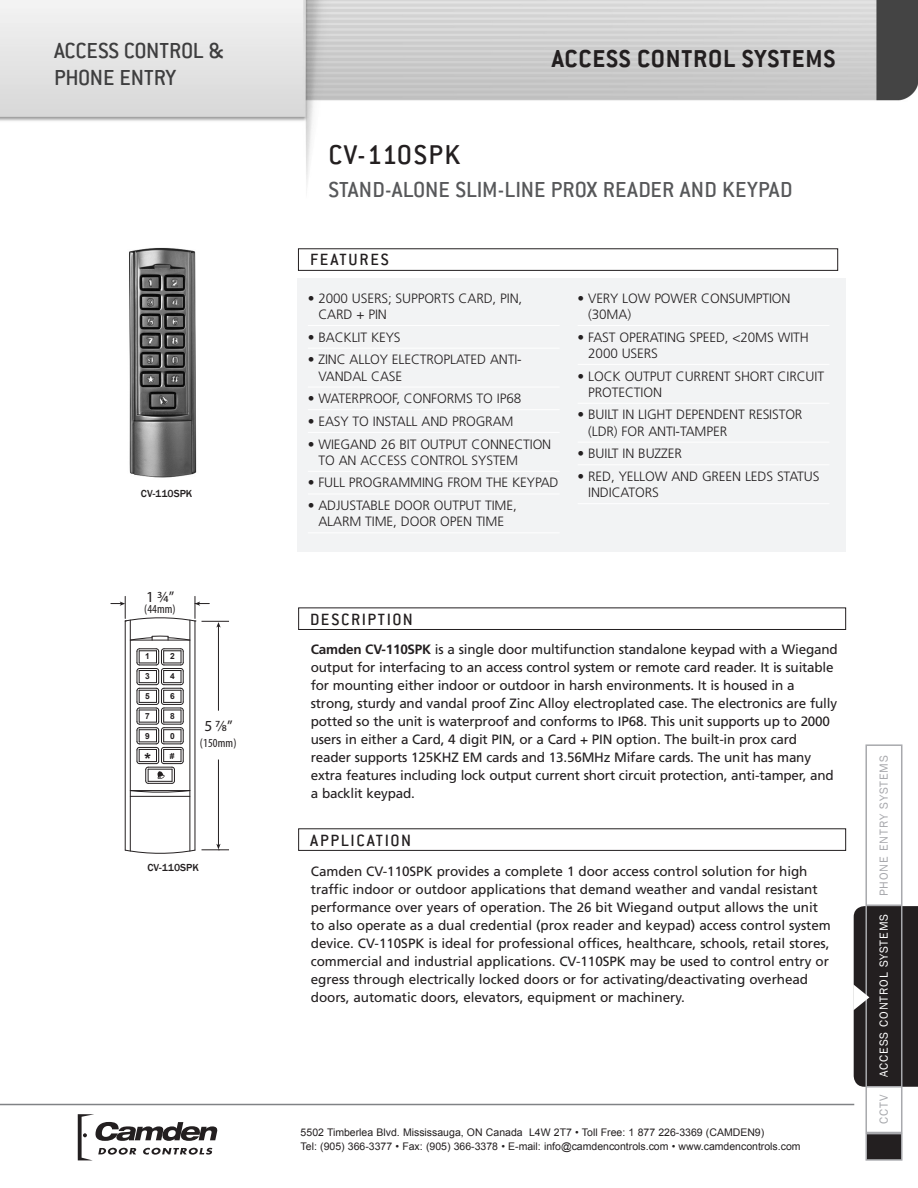
<style>
.page{position:relative;width:918px;height:1188px;background:#fff}
.page>*{position:absolute;margin:0;border:0;box-sizing:border-box;transform-origin:0 0}
.N-SS-H1{font:500 30px "Conduit ITC";letter-spacing:.05em;color:#231f20}
.N-SS-H_Top_page{font:700 27px "Conduit ITC";letter-spacing:.03em;color:#231f20}
.N-SS-H2__80_GRAY{font:500 24px "Conduit ITC";letter-spacing:.01em;color:#57585a}
.t1{font:500 24px/27px "Conduit ITC";letter-spacing:-.01em;color:#3e3e3f}
.N-SS-H3__inside_whit{font:500 18px "Conduit ITC";letter-spacing:.09em;color:#231f20}
.t2{font:700 16.8px "Arial";color:#231f20}
.t3{font:15.45px "Myriad Pro";color:#231f20}
.N-SS-Body_Text{font:13.5px/18px "Frutiger";letter-spacing:-.015em;color:#231f20}
.N-SS-Specifiactions{font:300 13.5px/16.2px "Frutiger";letter-spacing:-.01em;color:#231f20}
.t4{font:condensed 12.3px "Myriad Pro";letter-spacing:.01em;color:#231f20}
.t5{font:12px "Franklin Gothic";letter-spacing:.075em;color:#a8a9ad}
.t6{font:12px "Franklin Gothic";letter-spacing:.075em;color:#fff}
.t7{font:10.5px/13.5px "Arial";color:#231f20}
.N-SS-Image_Descripti{font:500 10.5px "Franklin Gothic";color:#231f20}
.t8{font:700 8.4px "Arial";color:#231f20}
.s1{font-weight:700}
</style>
<div class="page">
<img style="left:0;top:0;width:918px;height:185px">
<div style="left:866px;top:1134px;width:36px;height:26px;background:#231f20"></div>
<div style="left:865px;top:1133px;width:38px;height:28px;border:2px solid #a8a9ad"></div>
<hr style="left:867px;top:1086px;width:34px;height:2px;background:#a8a9ad">
<div style="left:865px;top:744px;width:37px;height:389px;border:2px solid #a8a9ad"></div>
<svg style="left:853px;top:906px;width:65px;height:181px;background:#302c2e"></svg>
<svg style="left:78px;top:1114px;width:140px;height:46px"></svg>
<hr style="left:0;top:1104px;width:854px;height:1px;background:#808285">
<div style="left:298px;top:248px;width:540px;height:23px;border:1px solid #231f20"></div>
<hr style="left:867px;top:904px;width:34px;height:2px;background:#a8a9ad">
<div style="left:297px;top:279px;width:549px;height:273px;background:#f2f3f4"></div>
<div style="left:298px;top:828px;width:548px;height:23px;border:1px solid #231f20"></div>
<hr style="left:308px;top:325px;width:252px;height:1px;background:#fff">
<hr style="left:308px;top:348px;width:252px;height:1px;background:#fff">
<hr style="left:308px;top:387px;width:252px;height:1px;background:#fff">
<hr style="left:308px;top:409px;width:252px;height:1px;background:#fff">
<hr style="left:308px;top:432px;width:252px;height:1px;background:#fff">
<hr style="left:308px;top:471px;width:252px;height:1px;background:#fff">
<hr style="left:308px;top:494px;width:252px;height:1px;background:#fff">
<hr style="left:308px;top:532px;width:252px;height:1px;background:#fff">
<hr style="left:578px;top:325px;width:251px;height:1px;background:#fff">
<hr style="left:578px;top:364px;width:251px;height:1px;background:#fff">
<hr style="left:578px;top:403px;width:251px;height:1px;background:#fff">
<hr style="left:578px;top:442px;width:251px;height:1px;background:#fff">
<hr style="left:578px;top:464px;width:251px;height:1px;background:#fff">
<hr style="left:578px;top:503px;width:251px;height:1px;background:#fff">
<div style="left:298px;top:608px;width:548px;height:22px;border:1px solid #231f20"></div>
<hr style="left:218px;top:760px;width:1px;height:87px;background:#231f20">
<hr style="left:218px;top:625px;width:1px;height:86px;background:#231f20">
<svg style="left:202px;top:844px;width:27px;height:7px"></svg>
<hr style="left:195px;top:621px;width:1px;height:229px;background:#231f20">
<hr style="left:125px;top:621px;width:1px;height:229px;background:#231f20">
<svg style="left:124px;top:849px;width:72px;height:5px"></svg>
<hr style="left:190px;top:620px;width:1px;height:231px;background:#231f20">
<hr style="left:130px;top:620px;width:1px;height:231px;background:#231f20">
<svg style="left:129px;top:636px;width:62px;height:5px"></svg>
<svg style="left:129px;top:790px;width:62px;height:3px"></svg>
<hr style="left:130px;top:796px;width:60px;height:1px;background:#231f20">
<svg style="left:111px;top:596px;width:118px;height:32px"></svg>
<svg style="left:136px;top:648px;width:48px;height:136px"></svg>
<img style="left:129px;top:247px;width:68px;height:231px">
<h3 class="t1" style="left:54px;top:37px;width:171px">ACCESS CONTROL &amp;<br>PHONE ENTRY</h3>
<p class="N-SS-Image_Descripti" style="left:141px;top:487px;width:53px">CV-110SPK</p>
<p class="t3" style="left:146px;top:587px;width:30px">1 ¾”</p>
<p class="t4" style="left:144px;top:601px;width:33px">(44mm)</p>
<p class="t8" style="left:145px;top:651px;width:6px">1</p>
<p class="t8" style="left:170px;top:651px;width:6px">2</p>
<p class="t8" style="left:145px;top:671px;width:6px">3</p>
<p class="t8" style="left:170px;top:671px;width:6px">4</p>
<p class="t8" style="left:145px;top:691px;width:6px">5</p>
<p class="t8" style="left:170px;top:691px;width:6px">6</p>
<p class="t8" style="left:145px;top:710px;width:6px">7</p>
<p class="t8" style="left:170px;top:710px;width:6px">8</p>
<p class="t8" style="left:145px;top:730px;width:6px">9</p>
<p class="t8" style="left:170px;top:730px;width:6px">0</p>
<p class="t2" style="left:145px;top:748px;width:32px">* <sup>#</sup></p>
<p class="t3" style="left:204px;top:717px;width:30px">5 7⁄8”</p>
<p class="t4" style="left:200px;top:735px;width:38px">(150mm)</p>
<p class="N-SS-Image_Descripti" style="left:147px;top:861px;width:53px">CV-110SPK</p>
<p class="N-SS-H1" style="left:328px;top:137px;width:133px">CV-110SPK</p>
<p class="N-SS-H_Top_page" style="left:552px;top:43px;width:285px">ACCESS CONTROL SYSTEMS</p>
<p class="N-SS-H2__80_GRAY" style="left:328px;top:176px;width:466px">STAND-ALONE SLIM-LINE PROX READER AND KEYPAD</p>
<h3 class="N-SS-H3__inside_whit" style="left:310px;top:250px;width:80px">FEATURES</h3>
<p class="N-SS-Specifiactions" style="left:318px;top:290px;width:205px;text-indent:-11px">• 2000 USERS; SUPPORTS CARD, PIN,<br>CARD + PIN</p>
<p class="N-SS-Specifiactions" style="left:308px;top:329px;width:94px">• BACKLIT KEYS</p>
<p class="N-SS-Specifiactions" style="left:318px;top:352px;width:205px;text-indent:-11px">• ZINC ALLOY ELECTROPLATED ANTI-<br>VANDAL CASE</p>
<p class="N-SS-Specifiactions" style="left:308px;top:390px;width:215px">• WATERPROOF, CONFORMS TO IP68</p>
<p class="N-SS-Specifiactions" style="left:308px;top:413px;width:207px">• EASY TO INSTALL AND PROGRAM</p>
<p class="N-SS-Specifiactions" style="left:318px;top:436px;width:234px;text-indent:-11px">• WIEGAND 26 BIT OUTPUT CONNECTION<br>TO AN ACCESS CONTROL SYSTEM</p>
<p class="N-SS-Specifiactions" style="left:308px;top:475px;width:252px">• FULL PROGRAMMING FROM THE KEYPAD</p>
<p class="N-SS-Specifiactions" style="left:308px;top:497px;width:210px;text-align:center">• ADJUSTABLE DOOR OUTPUT TIME,<br>ALARM TIME, DOOR OPEN TIME</p>
<p class="N-SS-Specifiactions" style="left:588px;top:290px;width:204px;text-indent:-11px">• VERY LOW POWER CONSUMPTION (30MA)</p>
<p class="N-SS-Specifiactions" style="left:588px;top:329px;width:222px;text-indent:-11px">• FAST OPERATING SPEED, &lt;20MS WITH<br>2000 USERS</p>
<p class="N-SS-Specifiactions" style="left:588px;top:368px;width:237px;text-indent:-11px">• LOCK OUTPUT CURRENT SHORT CIRCUIT<br>PROTECTION</p>
<p class="N-SS-Specifiactions" style="left:588px;top:407px;width:216px;text-indent:-11px">• BUILT IN LIGHT DEPENDENT RESISTOR (LDR) FOR ANTI-TAMPER</p>
<p class="N-SS-Specifiactions" style="left:578px;top:446px;width:106px">• BUILT IN BUZZER</p>
<p class="N-SS-Specifiactions" style="left:588px;top:468px;width:233px;text-indent:-11px">• RED, YELLOW AND GREEN LEDS STATUS<br>INDICATORS</p>
<p class="N-SS-H3__inside_whit" style="left:310px;top:609px;width:104px">DESCRIPTION</p>
<p class="N-SS-Body_Text" style="left:311px;top:640px;width:528px"><span class="s1">Camden CV-110SPK</span> is a single door multifunction standalone keypad with a Wiegand output for interfacing to an access control system or remote card reader. It is suitable for mounting either indoor or outdoor in harsh environments. It is housed in a strong, sturdy and vandal proof Zinc Alloy electroplated case. The electronics are fully potted so the unit is waterproof and conforms to IP68. This unit supports up to 2000 users in either a Card, 4 digit PIN, or a Card + PIN option. The built-in prox card reader supports 125KHZ EM cards and 13.56MHz Mifare cards. The unit has many extra features including lock output current short circuit protection, anti-tamper, and a backlit keypad.</p>
<p class="N-SS-H3__inside_whit" style="left:310px;top:830px;width:102px">APPLICATION</p>
<p class="N-SS-Body_Text" style="left:311px;top:862px;width:522px">Camden CV-110SPK provides a complete 1 door access control solution for high traffic indoor or outdoor applications that demand weather and vandal resistant performance over years of operation. The 26 bit Wiegand output allows the unit to also operate as a dual credential (prox reader and keypad) access control system device. CV-110SPK is ideal for professional offices, healthcare, schools, retail stores, commercial and industrial applications. CV-110SPK may be used to control entry or egress through electrically locked doors or for activating/deactivating overhead doors, automatic doors, elevators, equipment or machinery.</p>
<p class="t7" style="left:301px;top:1126px;width:501px">5502 Timberlea Blvd. Mississauga, ON Canada L4W 2T7 • Toll Free: 1 877 226-3369 (CAMDEN9)<br>Tel: (905) 366-3377 • Fax: (905) 366-3378 • E-mail: info@camdencontrols.com • www.camdencontrols.com</p>
<p class="t5" style="left:876px;top:896px;width:142px;rotate:-90deg">PHONE ENTRY SYSTEMS</p>
<p class="t6" style="left:876px;top:1077px;width:164px;rotate:-90deg">ACCESS CONTROL SYSTEMS</p>
<p class="t5" style="left:876px;top:1124px;width:31px;rotate:-90deg">CCTV</p>
</div>
